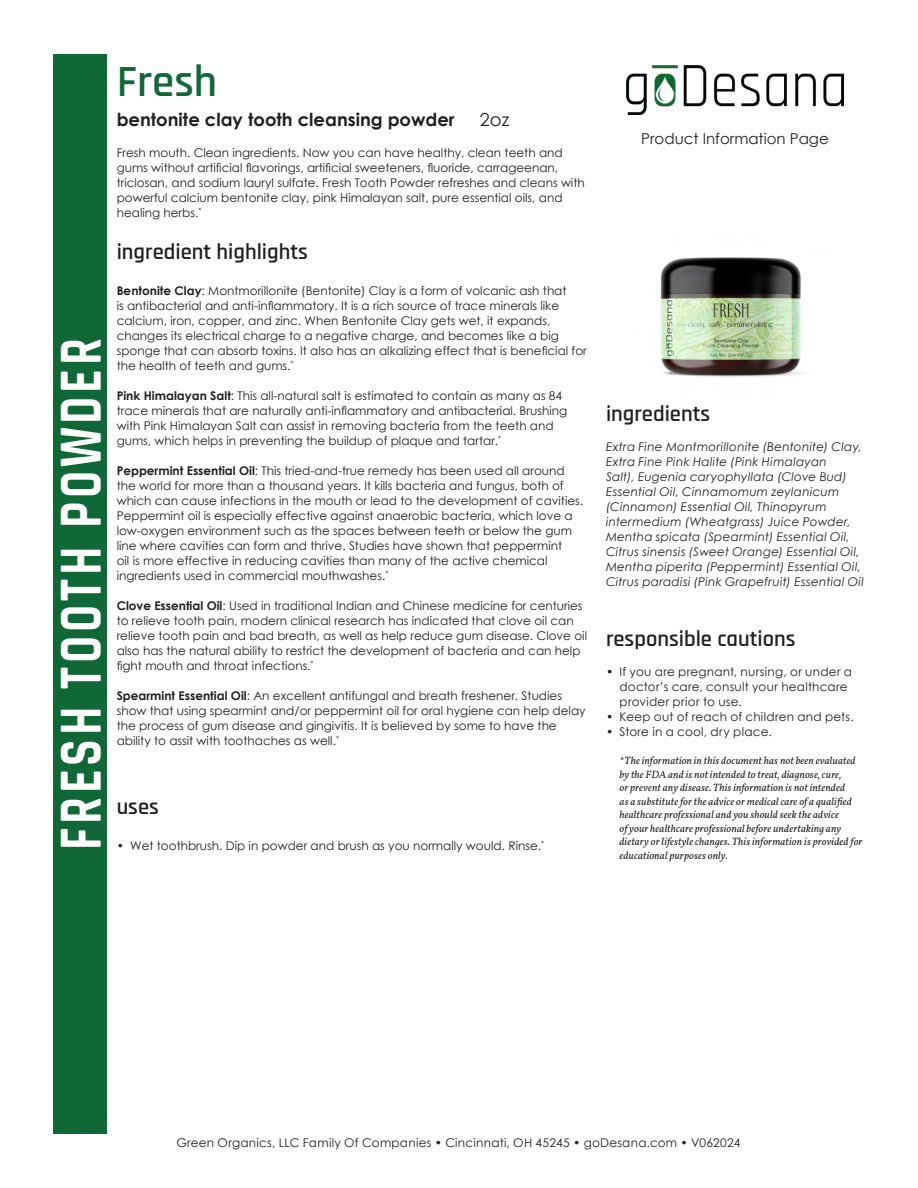
<style>
.page{position:relative;width:918px;height:1188px;background:#fff}
.page>*{position:absolute;margin:0;border:0;box-sizing:border-box;transform-origin:0 0}
.t1{font:700 61.8px "Rajdhani";letter-spacing:.075em;color:#fff;scale:.8 1}
.t2{font:600 45px "Rajdhani";color:#0f6835}
.t3{font:600 22.5px "Rajdhani";color:#1f2020}
.t4{font:700 18px "Century Gothic";color:#1f2020}
.t5{font:18px "Century Gothic";color:#1f2020}
.t6{font:15px "Century Gothic";color:#1f2020}
.Paragraph_Style{font:12px/15px "Century Gothic";color:#1f2020}
.Paragraph_Style-2{font:italic 12px/15px "Century Gothic";letter-spacing:.02em;color:#1f2020}
.Paragraph_Style-3{font:12px/15px "Century Gothic";letter-spacing:.02em;color:#1f2020}
.Paragraph_Style-4{font:12px "Century Gothic";letter-spacing:.025em;color:#1f2020}
.t7{font:italic 10.5px/13.5px "Vollkorn";letter-spacing:.01em;color:#1f2020}
.s1{font-weight:700}
</style>
<div class="page">
<div style="left:53px;top:54px;width:54px;height:1080px;background:#0f6835"></div>
<img style="left:660px;top:257px;width:144px;height:120px">
<img style="left:627px;top:66px;width:216px;height:49px">
<p class="t1" style="left:43px;top:850px;width:641px;rotate:-90deg">FRESH TOOTH POWDER</p>
<p class="t2" style="left:117px;top:55px;width:102px">Fresh</p>
<p class="t4" style="left:117px;top:106px;width:340px">bentonite clay tooth cleansing powder</p>
<p class="t5" style="left:480px;top:107px;width:31px">2oz</p>
<p class="Paragraph_Style" style="left:117px;top:145px;width:470px">Fresh mouth. Clean ingredients. Now you can have healthy, clean teeth and gums without artificial flavorings, artificial sweeteners, fluoride, carrageenan, triclosan, and sodium lauryl sulfate. Fresh Tooth Powder refreshes and cleans with powerful calcium bentonite clay, pink Himalayan salt, pure essential oils, and healing herbs.<sup>*</sup></p>
<p class="t3" style="left:117px;top:239px;width:193px">ingredient highlights</p>
<p class="Paragraph_Style" style="left:117px;top:283px;width:472px"><span class="s1">Bentonite Clay</span>: Montmorillonite (Bentonite) Clay is a form of volcanic ash that<br>is antibacterial and anti-inflammatory. It is a rich source of trace minerals like calcium, iron, copper, and zinc. When Bentonite Clay gets wet, it expands, changes its electrical charge to a negative charge, and becomes like a big sponge that can absorb toxins. It also has an alkalizing effect that is beneficial for the health of teeth and gums.<sup>*</sup></p>
<p class="Paragraph_Style" style="left:117px;top:388px;width:452px"><span class="s1">Pink Himalayan Salt</span>: This all-natural salt is estimated to contain as many as 84 trace minerals that are naturally anti-inflammatory and antibacterial. Brushing with Pink Himalayan Salt can assist in removing bacteria from the teeth and gums, which helps in preventing the buildup of plaque and tartar.<sup>*</sup></p>
<p class="Paragraph_Style" style="left:117px;top:463px;width:468px"><span class="s1">Peppermint Essential Oil</span>: This tried-and-true remedy has been used all around the world for more than a thousand years. It kills bacteria and fungus, both of which can cause infections in the mouth or lead to the development of cavities.<br>Peppermint oil is especially effective against anaerobic bacteria, which love a low-oxygen environment such as the spaces between teeth or below the gum line where cavities can form and thrive. Studies have shown that peppermint<br>oil is more effective in reducing cavities than many of the active chemical ingredients used in commercial mouthwashes.<sup>*</sup></p>
<p class="Paragraph_Style" style="left:117px;top:598px;width:472px"><span class="s1">Clove Essential Oil</span>: Used in traditional Indian and Chinese medicine for centuries to relieve tooth pain, modern clinical research has indicated that clove oil can relieve tooth pain and bad breath, as well as help reduce gum disease. Clove oil also has the natural ability to restrict the development of bacteria and can help fight mouth and throat infections.<sup>*</sup></p>
<p class="Paragraph_Style" style="left:117px;top:688px;width:470px"><span class="s1">Spearmint Essential Oil</span>: An excellent antifungal and breath freshener. Studies show that using spearmint and/or peppermint oil for oral hygiene can help delay the process of gum disease and gingivitis. It is believed by some to have the ability to assit with toothaches as well.<sup>*</sup></p>
<p class="t3" style="left:117px;top:794px;width:44px">uses</p>
<p class="Paragraph_Style" style="left:117px;top:838px;width:429px">• Wet toothbrush. Dip in powder and brush as you normally would. Rinse.<sup>*</sup></p>
<p class="t6" style="left:641px;top:128px;width:189px">Product Information Page</p>
<p class="t3" style="left:606px;top:400px;width:106px">ingredients</p>
<p class="Paragraph_Style-2" style="left:606px;top:439px;width:259px">Extra Fine Montmorillonite (Bentonite) Clay, Extra Fine Pink Halite (Pink Himalayan<br>Salt), Eugenia caryophyllata (Clove Bud)<br>Essential Oil, Cinnamomum zeylanicum (Cinnamon) Essential Oil, Thinopyrum intermedium (Wheatgrass) Juice Powder, Mentha spicata (Spearmint) Essential Oil, Citrus sinensis (Sweet Orange) Essential Oil, Mentha piperita (Peppermint) Essential Oil, Citrus paradisi (Pink Grapefruit) Essential Oil</p>
<p class="t3" style="left:606px;top:625px;width:191px">responsible cautions</p>
<p class="Paragraph_Style-3" style="left:620px;top:664px;width:234px;text-indent:-14px">• If you are pregnant, nursing, or under a doctor’s care, consult your healthcare provider prior to use.</p>
<p class="Paragraph_Style-3" style="left:606px;top:709px;width:249px">• Keep out of reach of children and pets.</p>
<p class="Paragraph_Style-4" style="left:606px;top:723px;width:167px">• Store in a cool, dry place.</p>
<p class="t7" style="left:620px;top:753px;width:245px">*The information in this document has not been evaluated by the FDA and is not intended to treat, diagnose, cure,<br>or prevent any disease. This information is not intended<br>as a substitute for the advice or medical care of a qualified healthcare professional and you should seek the advice<br>of your healthcare professional before undertaking any dietary or lifestyle changes. This information is provided for educational purposes only.</p>
<p class="Paragraph_Style-3" style="left:176px;top:1135px;width:566px">Green Organics, LLC Family Of Companies • Cincinnati, OH 45245 • goDesana.com • V062024</p>
</div>
